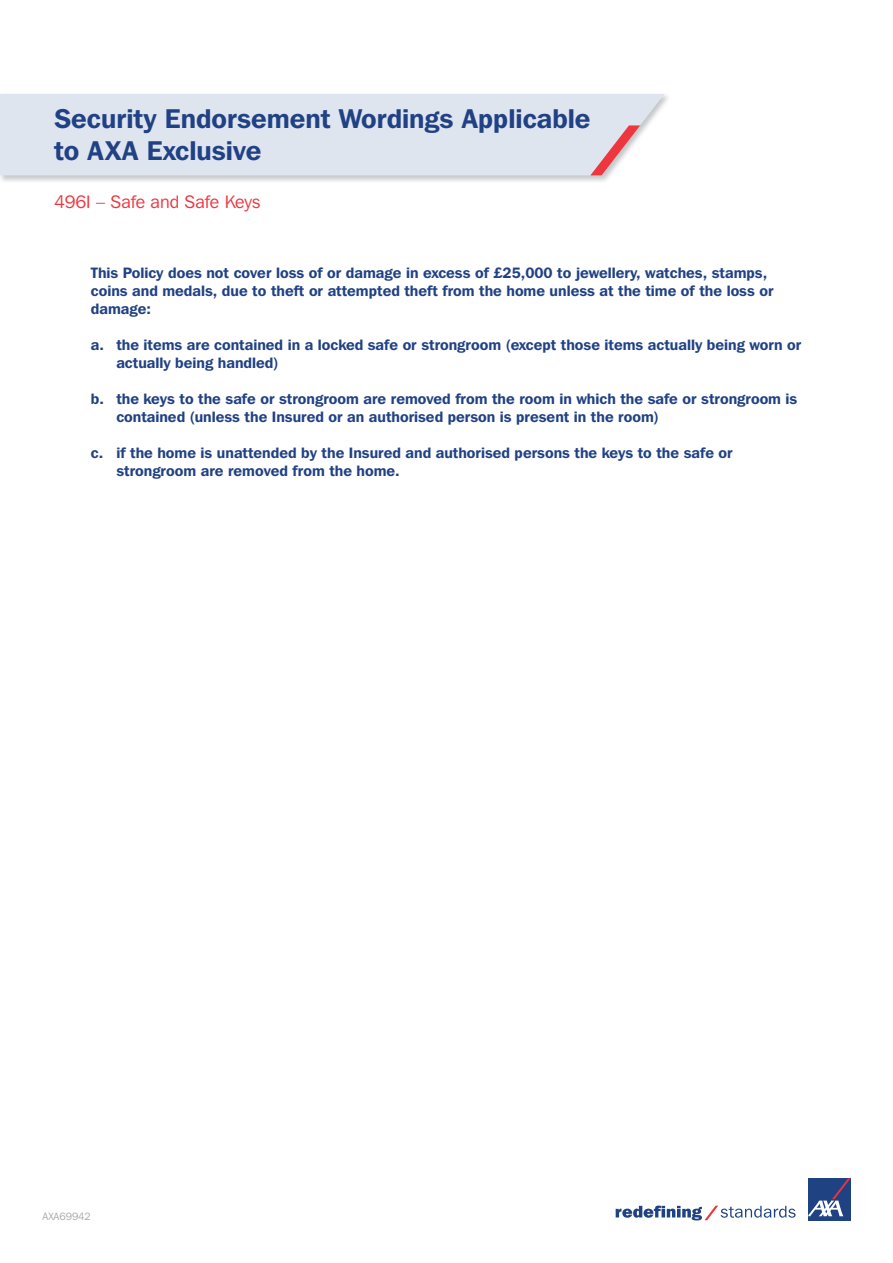
<style>
.page{position:relative;width:893px;height:1263px;background:#fff}
.page>*{position:absolute;margin:0;border:0;box-sizing:border-box;transform-origin:0 0}
.t1{font:600 27px/32.4px "Franklin Gothic IT Cby BT";color:#204184}
.t2{font:18px "Franklin Gothic IT Cby BT";color:#ee363f}
.t3{font:600 15px/18px "Franklin Gothic IT Cby BT";color:#204184}
.t4{font:10.5px "Franklin Gothic IT Cby BT";color:#a8a9ad}
</style>
<div class="page">
<div style="left:0;top:94px;width:664px;height:81px;background:#dfe5ef"></div>
<svg style="left:616px;top:1205px;width:180px;height:15px"></svg>
<svg style="left:808px;top:1216px;width:42px;height:4px"></svg>
<svg style="left:808px;top:1178px;width:42px;height:38px;background:#495f93"></svg>
<svg style="left:590px;top:125px;width:50px;height:50px"></svg>
<h1 class="t1" style="left:54px;top:101px;width:538px">Security Endorsement Wordings Applicable to AXA Exclusive</h1>
<p class="t2" style="left:54px;top:191px;width:208px">496I – Safe and Safe Keys</p>
<p class="t3" style="left:91px;top:263px;width:684px">This Policy does not cover loss of or damage in excess of £25,000 to jewellery, watches, stamps, coins and medals, due to theft or attempted theft from the home unless at the time of the loss or damage:</p>
<p class="t3" style="left:116px;top:335px;width:686px;text-indent:-26px">a. the items are contained in a locked safe or strongroom (except those items actually being worn or actually being handled)</p>
<p class="t3" style="left:116px;top:389px;width:683px;text-indent:-26px">b. the keys to the safe or strongroom are removed from the room in which the safe or strongroom is contained (unless the Insured or an authorised person is present in the room)</p>
<p class="t3" style="left:116px;top:443px;width:618px;text-indent:-26px">c. if the home is unattended by the Insured and authorised persons the keys to the safe or strongroom are removed from the home.</p>
<p class="t4" style="left:43px;top:1210px;width:50px">AXA69942</p>
</div>
